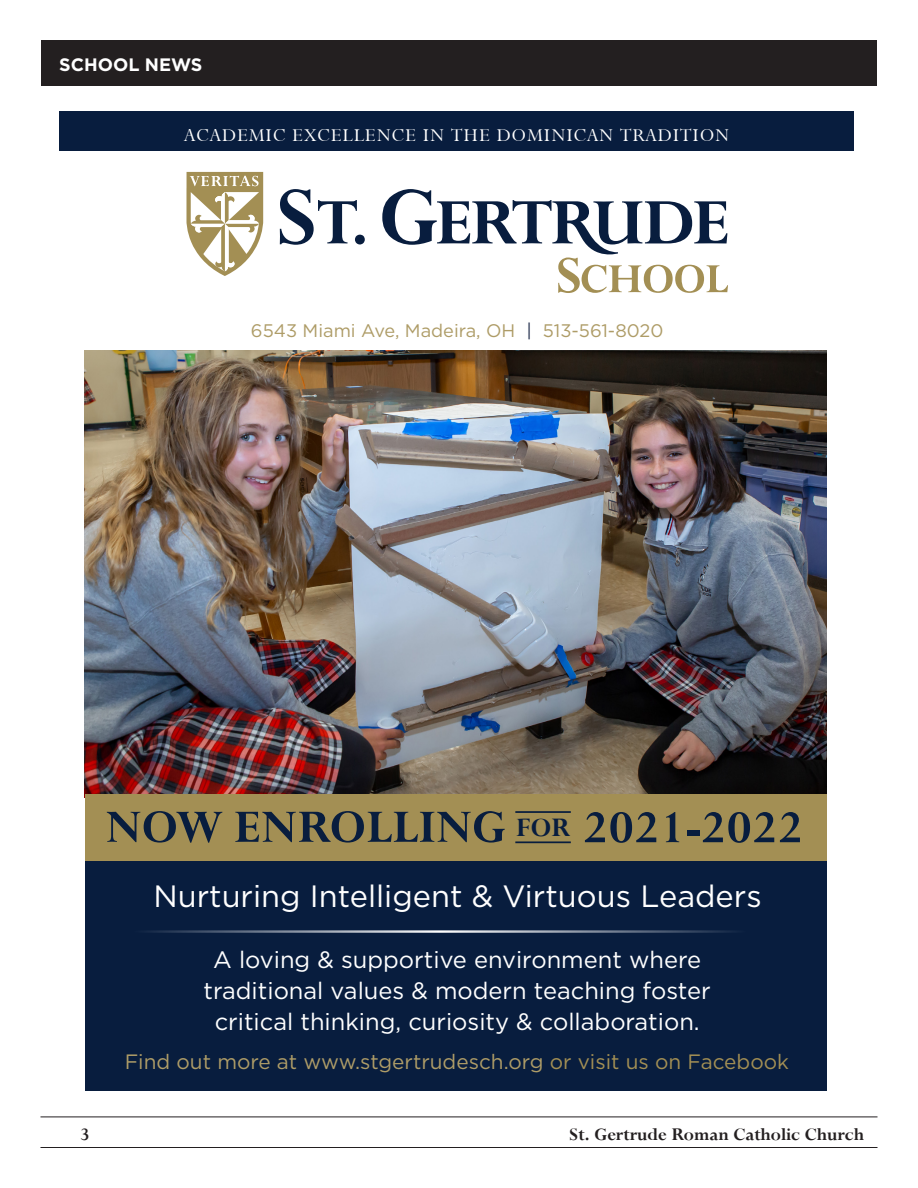
<style>
.page{position:relative;width:918px;height:1188px;background:#fff}
.page>*{position:absolute;margin:0;border:0;box-sizing:border-box;transform-origin:0 0}
.t1{font:51.6px "Bronte Bold SWFTE";color:#081d3e}
.t2{font:30.75px "Gotham";color:#fff}
.t3{font:23.7px/30.8px "Gotham";color:#fff;text-align:center}
.t4{font:20.7px "Gotham";color:#ae9c67}
.t5{font:20.7px "Bronte Regular SWFTE";letter-spacing:.05em;color:#fff}
.t6{font:19.5px "Bronte Bold SWFTE";color:#231f20}
.t7{font:18.15px "Gotham";color:#ae9c67}
.t8{font:700 18px "Gotham";color:#fff}
.s1{color:#25314f}
.s2{font-size:29.25px}
.s3{color:#a38f54}
</style>
<div class="page">
<hr style="left:40px;top:1147px;width:838px;height:1px;background:#231f20">
<hr style="left:40px;top:1117px;width:838px;height:1px;background:#231f20">
<div style="left:41px;top:40px;width:836px;height:46px;background:#231f20"></div>
<div style="left:85px;top:700px;width:742px;height:391px;background:#081d3e"></div>
<svg style="left:280px;top:189px;width:85px;height:56px"></svg>
<svg style="left:382px;top:189px;width:346px;height:104px"></svg>
<svg style="left:186px;top:172px;width:77px;height:104px"></svg>
<img style="left:85px;top:350px;width:742px;height:444px">
<div style="left:85px;top:794px;width:742px;height:66px;background:#a38f54"></div>
<hr style="left:515px;top:811px;width:56px;height:2px;background:#081d3e">
<hr style="left:515px;top:841px;width:56px;height:2px;background:#081d3e">
<hr style="left:134px;top:930px;width:612px;height:3px;background:#fff">
<div style="left:60px;top:112px;width:794px;height:39px;background:#081d3e"></div>
<p class="t8" style="left:59px;top:55px;width:145px">SCHOOL NEWS</p>
<p class="t5" style="left:184px;top:123px;width:546px">ACADEMIC EXCELLENCE IN THE DOMINICAN TRADITION</p>
<p class="t7" style="left:251px;top:318px;width:414px">6543 Miami Ave, Madeira, OH <span class="s1">|</span> 513-561-8020</p>
<h1 class="t1" style="left:106px;top:797px;width:699px">NOW ENROLLING <span class="s2">FOR</span> 2021-2022</h1>
<p class="t2" style="left:153px;top:876px;width:610px">Nurturing Intelligent &amp; Virtuous Leaders</p>
<p class="t3" style="left:204px;top:944px;width:509px">A loving &amp; supportive environment where traditional values &amp; modern teaching foster critical thinking, curiosity &amp; collaboration.</p>
<p class="t4" style="left:125px;top:1048px;width:666px">Find out more at www.stgertrudesch.org <span class="s3">or visit us on Facebook</span></p>
<p class="t6" style="left:80px;top:1123px;width:11px">3</p>
<p class="t6" style="left:569px;top:1123px;width:297px">St. Gertrude Roman Catholic Church</p>
</div>
